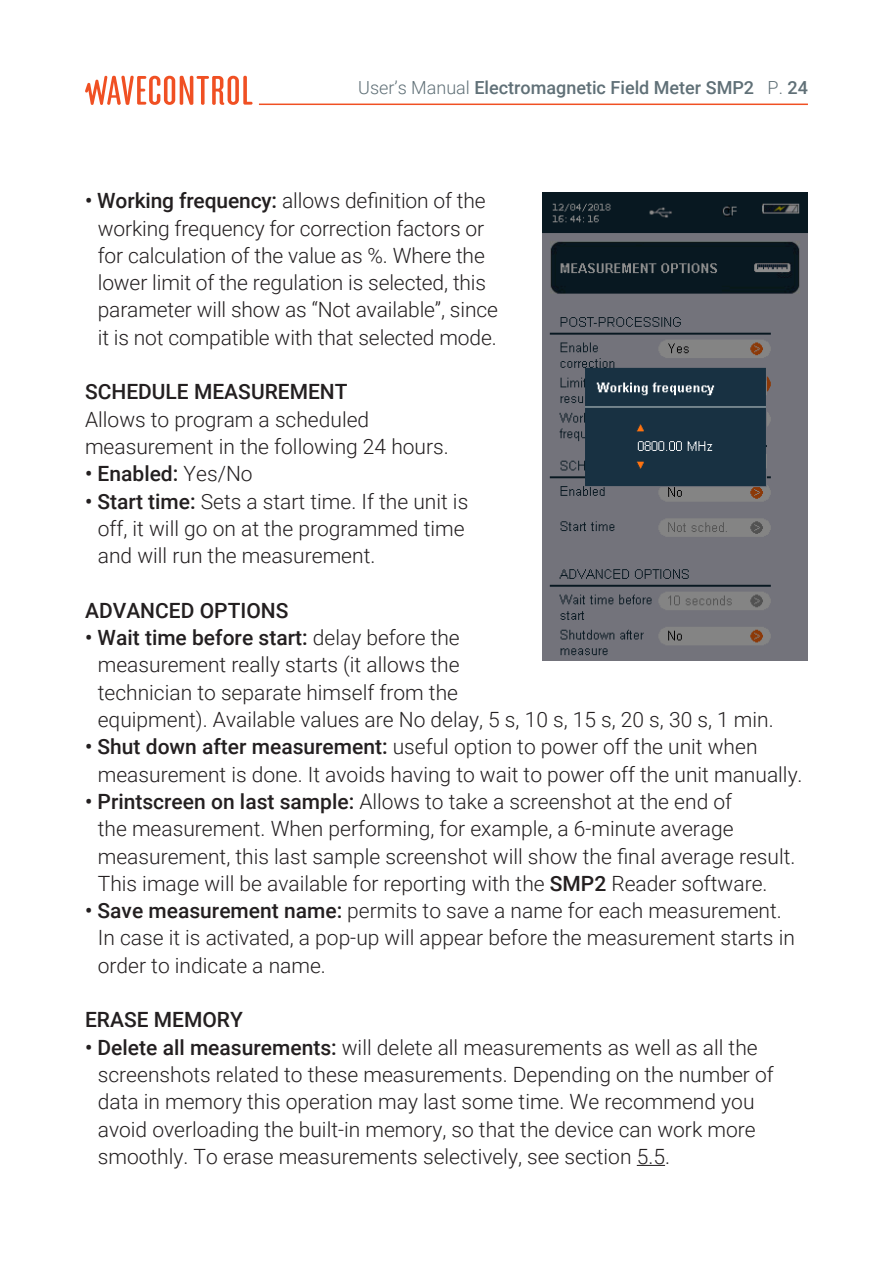
<style>
.page{position:relative;width:893px;height:1263px;background:#fff}
.page>*{position:absolute;margin:0;border:0;box-sizing:border-box;transform-origin:0 0}
.TEXT___Contents{font:300 21px/27.3px "Roboto";color:#231f20}
.TEXT___Contents-2{font:500 21px "Roboto";color:#231f20}
.COMMON___Page_number{font:500 18px "Roboto";color:#607077}
.s1{font-weight:300}
.s2{font-weight:500}
</style>
<div class="page">
<svg style="left:637px;top:1165px;width:28px;height:1px"></svg>
<img style="left:543px;top:192px;width:265px;height:468px">
<hr style="left:259px;top:104px;width:549px;height:1px;background:#f05023">
<svg style="left:85px;top:76px;width:168px;height:29px"></svg>
<p class="COMMON___Page_number" style="left:358px;top:75px;width:451px"><span class="s1">User’s Manual</span> Electromagnetic Field Meter SMP2 <span class="s1">P.</span> 24</p>
<p class="TEXT___Contents" style="left:98px;top:186px;width:402px;text-indent:-13px"><span class="s2">• Working frequency:</span> allows definition of the working frequency for correction factors or for calculation of the value as %. Where the lower limit of the regulation is selected, this parameter will show as “Not available”, since it is not compatible with that selected mode.</p>
<p class="TEXT___Contents-2" style="left:85px;top:377px;width:264px">SCHEDULE MEASUREMENT</p>
<p class="TEXT___Contents" style="left:85px;top:405px;width:365px">Allows to program a scheduled measurement in the following 24 hours.</p>
<p class="TEXT___Contents-2" style="left:85px;top:459px;width:169px">• Enabled: <span class="s1">Yes/No</span></p>
<p class="TEXT___Contents" style="left:98px;top:487px;width:372px;text-indent:-13px"><span class="s2">• Start time:</span> Sets a start time. If the unit is off, it will go on at the programmed time and will run the measurement.</p>
<p class="TEXT___Contents-2" style="left:85px;top:596px;width:205px">ADVANCED OPTIONS</p>
<p class="TEXT___Contents" style="left:98px;top:623px;width:677px;text-indent:-13px"><span class="s2">• Wait time before start:</span> delay before the<br>measurement really starts (it allows the<br>technician to separate himself from the<br>equipment). Available values are No delay, 5 s, 10 s, 15 s, 20 s, 30 s, 1 min.</p>
<p class="TEXT___Contents" style="left:98px;top:732px;width:706px;text-indent:-13px"><span class="s2">• Shut down after measurement:</span> useful option to power off the unit when measurement is done. It avoids having to wait to power off the unit manually.</p>
<p class="TEXT___Contents" style="left:98px;top:787px;width:699px;text-indent:-13px"><span class="s2">• Printscreen on last sample:</span> Allows to take a screenshot at the end of<br>the measurement. When performing, for example, a 6-minute average measurement, this last sample screenshot will show the final average result.<br>This image will be available for reporting with the <span class="s2">SMP2</span> Reader software.</p>
<p class="TEXT___Contents" style="left:98px;top:896px;width:699px;text-indent:-13px"><span class="s2">• Save measurement name:</span> permits to save a name for each measurement.<br>In case it is activated, a pop-up will appear before the measurement starts in order to indicate a name.</p>
<p class="TEXT___Contents-2" style="left:85px;top:1005px;width:159px">ERASE MEMORY</p>
<p class="TEXT___Contents" style="left:98px;top:1033px;width:677px;text-indent:-13px"><span class="s2">• Delete all measurements:</span> will delete all measurements as well as all the screenshots related to these measurements. Depending on the number of data in memory this operation may last some time. We recommend you avoid overloading the built-in memory, so that the device can work more smoothly. To erase measurements selectively, see section 5.5.</p>
</div>
